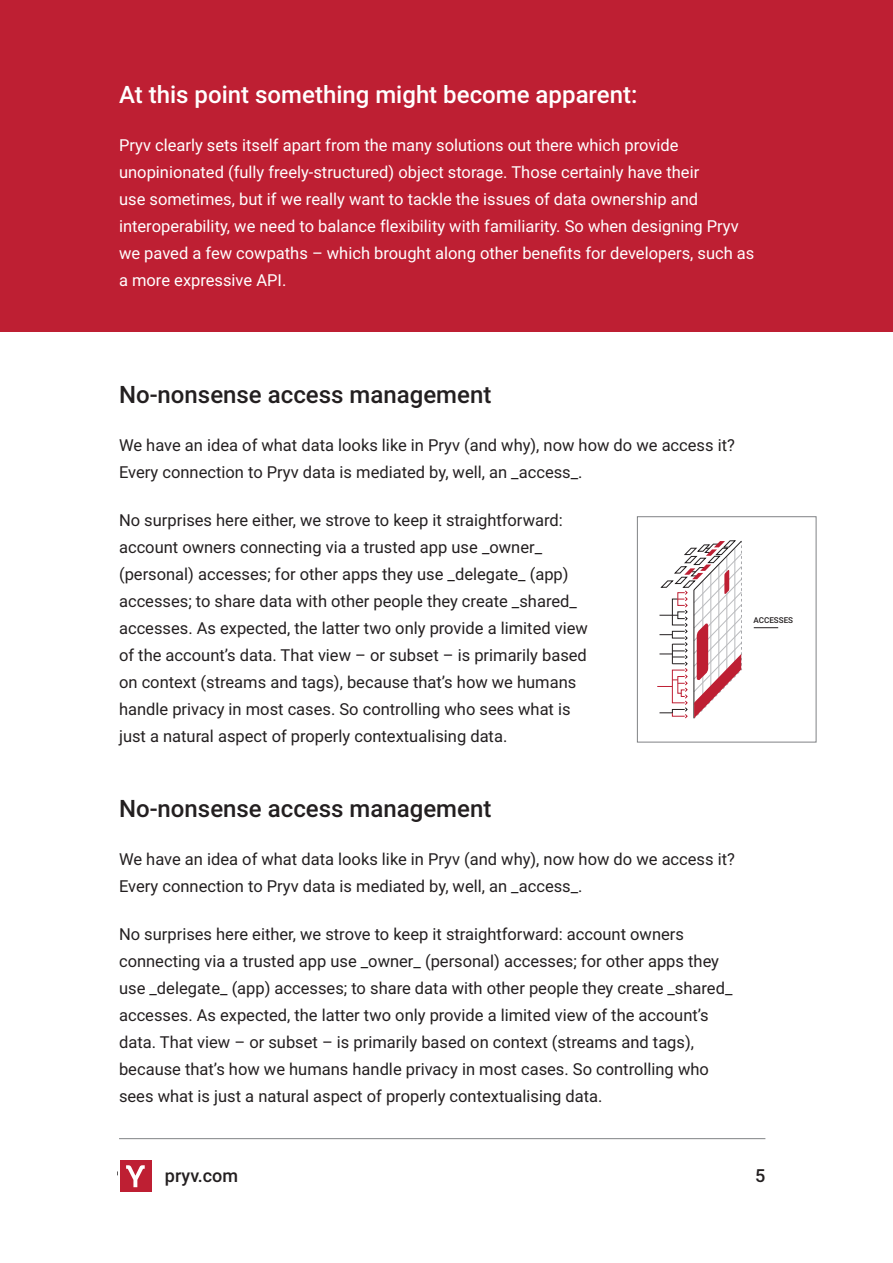
<style>
.page{position:relative;width:893px;height:1263px;background:#fff}
.page>*{position:absolute;margin:0;border:0;box-sizing:border-box;transform-origin:0 0}
.t1{font:500 24px "Roboto";color:#231f20}
.t2{font:500 24px "Roboto";color:#fff}
.t3{font:500 18px "Roboto";color:#231f20}
.t4{font:16.5px/27px "Roboto";color:#231f20}
.t5{font:16.5px/27px "Roboto";color:#fff}
.t6{font:500 8.1px "Roboto";color:#231f20}
</style>
<div class="page">
<div style="left:0;top:0;width:893px;height:332px;background:#be1f33"></div>
<svg style="left:657px;top:540px;width:85px;height:179px"></svg>
<svg style="left:754px;top:627px;width:24px;height:1px"></svg>
<div style="left:637px;top:516px;width:179px;height:226px;border:1px solid #808285"></div>
<hr style="left:119px;top:1138px;width:646px;height:1px;background:#808285">
<div style="left:120px;top:1160px;width:31px;height:32px;background:#be1f33"></div>
<svg style="left:126px;top:1165px;width:19px;height:22px"></svg>
<h1 class="t2" style="left:119px;top:78px;width:520px">At this point something might become apparent:</h1>
<p class="t5" style="left:119px;top:131px;width:637px">Pryv clearly sets itself apart from the many solutions out there which provide unopinionated (fully freely-structured) object storage. Those certainly have their<br>use sometimes, but if we really want to tackle the issues of data ownership and interoperability, we need to balance flexibility with familiarity. So when designing Pryv we paved a few cowpaths – which brought along other benefits for developers, such as a more expressive API.</p>
<h1 class="t1" style="left:119px;top:377px;width:374px">No-nonsense access management</h1>
<p class="t4" style="left:119px;top:431px;width:617px">We have an idea of what data looks like in Pryv (and why), now how do we access it?<br>Every connection to Pryv data is mediated by, well, an _access_.</p>
<p class="t4" style="left:119px;top:506px;width:470px">No surprises here either, we strove to keep it straightforward: account owners connecting via a trusted app use _owner_ (personal) accesses; for other apps they use _delegate_ (app) accesses; to share data with other people they create _shared_ accesses. As expected, the latter two only provide a limited view of the account’s data. That view – or subset – is primarily based on context (streams and tags), because that’s how we humans handle privacy in most cases. So controlling who sees what is just a natural aspect of properly contextualising data.</p>
<p class="t6" style="left:753px;top:615px;width:41px">ACCESSES</p>
<h1 class="t1" style="left:119px;top:792px;width:374px">No-nonsense access management</h1>
<p class="t4" style="left:119px;top:845px;width:617px">We have an idea of what data looks like in Pryv (and why), now how do we access it?<br>Every connection to Pryv data is mediated by, well, an _access_.</p>
<p class="t4" style="left:119px;top:920px;width:615px">No surprises here either, we strove to keep it straightforward: account owners connecting via a trusted app use _owner_ (personal) accesses; for other apps they use _delegate_ (app) accesses; to share data with other people they create _shared_ accesses. As expected, the latter two only provide a limited view of the account’s data. That view – or subset – is primarily based on context (streams and tags), because that’s how we humans handle privacy in most cases. So controlling who sees what is just a natural aspect of properly contextualising data.</p>
<p class="t3" style="left:165px;top:1163px;width:75px">pryv.com</p>
<p class="t3" style="left:755px;top:1163px;width:12px">5</p>
</div>
